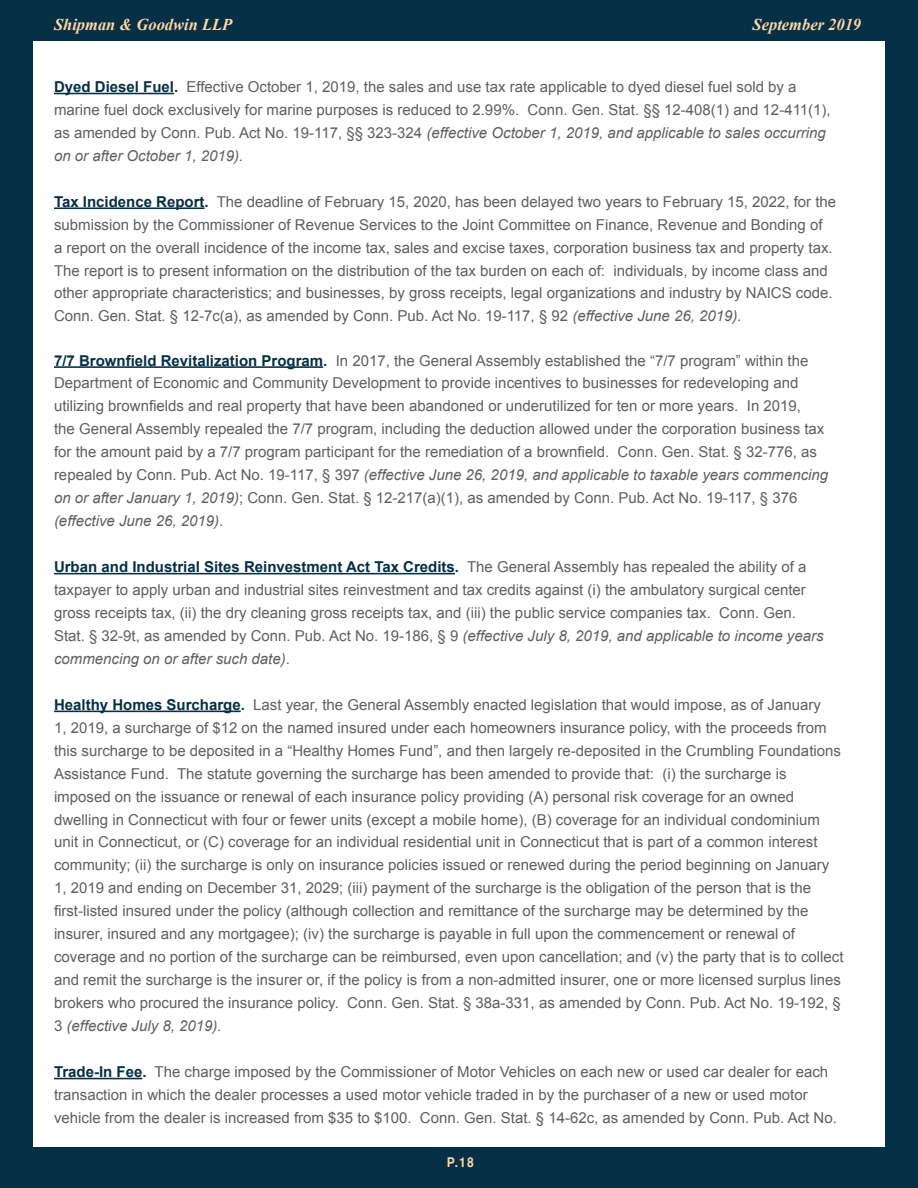
<style>
.page{position:relative;width:918px;height:1188px;background:#fff}
.page>*{position:absolute;margin:0;border:0;box-sizing:border-box;transform-origin:0 0}
.t1{font:italic 700 16.5px "Times New Roman";color:#fed7a6}
.t2{font:15px/23px "Arial";color:#5f5f62}
.t3{font:700 13.5px "Helvetica";color:#fed7a6;scale:.9 1}
.s1{font-weight:700;color:#052f45}
.s2{font-style:italic}
</style>
<div class="page">
<div style="left:0;top:0;width:918px;height:40px;background:#052f45"></div>
<div style="left:0;top:1148px;width:918px;height:40px;background:#052f45"></div>
<div style="left:885px;top:0;width:33px;height:1188px;background:#052f45"></div>
<div style="left:0;top:0;width:33px;height:1188px;background:#052f45"></div>
<hr style="left:54px;top:93px;width:120px;height:1px;background:#052f45">
<hr style="left:54px;top:207px;width:151px;height:2px;background:#052f45">
<hr style="left:54px;top:366px;width:269px;height:2px;background:#052f45">
<hr style="left:54px;top:573px;width:401px;height:1px;background:#052f45">
<hr style="left:54px;top:711px;width:187px;height:1px;background:#052f45">
<hr style="left:54px;top:1078px;width:88px;height:1px;background:#052f45">
<p class="t1" style="left:54px;top:13px;width:180px">Shipman &amp; Goodwin LLP</p>
<p class="t1" style="left:753px;top:13px;width:110px">September 2019</p>
<p class="t2" style="left:54px;top:75px;width:778px"><span class="s1">Dyed Diesel Fuel.</span> Effective October 1, 2019, the sales and use tax rate applicable to dyed diesel fuel sold by a marine fuel dock exclusively for marine purposes is reduced to 2.99%. Conn. Gen. Stat. §§ 12-408(1) and 12-411(1), as amended by Conn. Pub. Act No. 19-117, §§ 323-324 <span class="s2">(effective October 1, 2019, and applicable to sales occurring on or after October 1, 2019).</span></p>
<p class="t2" style="left:54px;top:190px;width:784px"><span class="s1">Tax Incidence Report.</span> The deadline of February 15, 2020, has been delayed two years to February 15, 2022, for the submission by the Commissioner of Revenue Services to the Joint Committee on Finance, Revenue and Bonding of<br>a report on the overall incidence of the income tax, sales and excise taxes, corporation business tax and property tax.<br>The report is to present information on the distribution of the tax burden on each of: individuals, by income class and other appropriate characteristics; and businesses, by gross receipts, legal organizations and industry by NAICS code.<br>Conn. Gen. Stat. § 12-7c(a), as amended by Conn. Pub. Act No. 19-117, § 92 <span class="s2">(effective June 26, 2019).</span></p>
<p class="t2" style="left:54px;top:349px;width:776px"><span class="s1">7/7 Brownfield Revitalization Program.</span> In 2017, the General Assembly established the “7/7 program” within the Department of Economic and Community Development to provide incentives to businesses for redeveloping and utilizing brownfields and real property that have been abandoned or underutilized for ten or more years. In 2019,<br>the General Assembly repealed the 7/7 program, including the deduction allowed under the corporation business tax for the amount paid by a 7/7 program participant for the remediation of a brownfield. Conn. Gen. Stat. § 32-776, as repealed by Conn. Pub. Act No. 19-117, § 397 <span class="s2">(effective June 26, 2019, and applicable to taxable years commencing on or after January 1, 2019)</span>; Conn. Gen. Stat. § 12-217(a)(1), as amended by Conn. Pub. Act No. 19-117, § 376 <span class="s2">(effective June 26, 2019)</span>.</p>
<p class="t2" style="left:54px;top:555px;width:771px"><span class="s1">Urban and Industrial Sites Reinvestment Act Tax Credits.</span> The General Assembly has repealed the ability of a taxpayer to apply urban and industrial sites reinvestment and tax credits against (i) the ambulatory surgical center gross receipts tax, (ii) the dry cleaning gross receipts tax, and (iii) the public service companies tax. Conn. Gen.<br>Stat. § 32-9t, as amended by Conn. Pub. Act No. 19-186, § 9 <span class="s2">(effective July 8, 2019, and applicable to income years commencing on or after such date)</span>.</p>
<p class="t2" style="left:54px;top:693px;width:791px"><span class="s1">Healthy Homes Surcharge.</span> Last year, the General Assembly enacted legislation that would impose, as of January<br>1, 2019, a surcharge of $12 on the named insured under each homeowners insurance policy, with the proceeds from this surcharge to be deposited in a “Healthy Homes Fund”, and then largely re-deposited in the Crumbling Foundations Assistance Fund. The statute governing the surcharge has been amended to provide that: (i) the surcharge is imposed on the issuance or renewal of each insurance policy providing (A) personal risk coverage for an owned dwelling in Connecticut with four or fewer units (except a mobile home), (B) coverage for an individual condominium unit in Connecticut, or (C) coverage for an individual residential unit in Connecticut that is part of a common interest community; (ii) the surcharge is only on insurance policies issued or renewed during the period beginning on January 1, 2019 and ending on December 31, 2029; (iii) payment of the surcharge is the obligation of the person that is the first-listed insured under the policy (although collection and remittance of the surcharge may be determined by the insurer, insured and any mortgagee); (iv) the surcharge is payable in full upon the commencement or renewal of coverage and no portion of the surcharge can be reimbursed, even upon cancellation; and (v) the party that is to collect and remit the surcharge is the insurer or, if the policy is from a non-admitted insurer, one or more licensed surplus lines brokers who procured the insurance policy. Conn. Gen. Stat. § 38a-331, as amended by Conn. Pub. Act No. 19-192, § 3 <span class="s2">(effective July 8, 2019).</span></p>
<p class="t2" style="left:54px;top:1060px;width:784px"><span class="s1">Trade-In Fee.</span> The charge imposed by the Commissioner of Motor Vehicles on each new or used car dealer for each transaction in which the dealer processes a used motor vehicle traded in by the purchaser of a new or used motor vehicle from the dealer is increased from $35 to $100. Conn. Gen. Stat. § 14-62c, as amended by Conn. Pub. Act No.</p>
<p class="t3" style="left:447px;top:1151px;width:32px">P.18</p>
</div>
